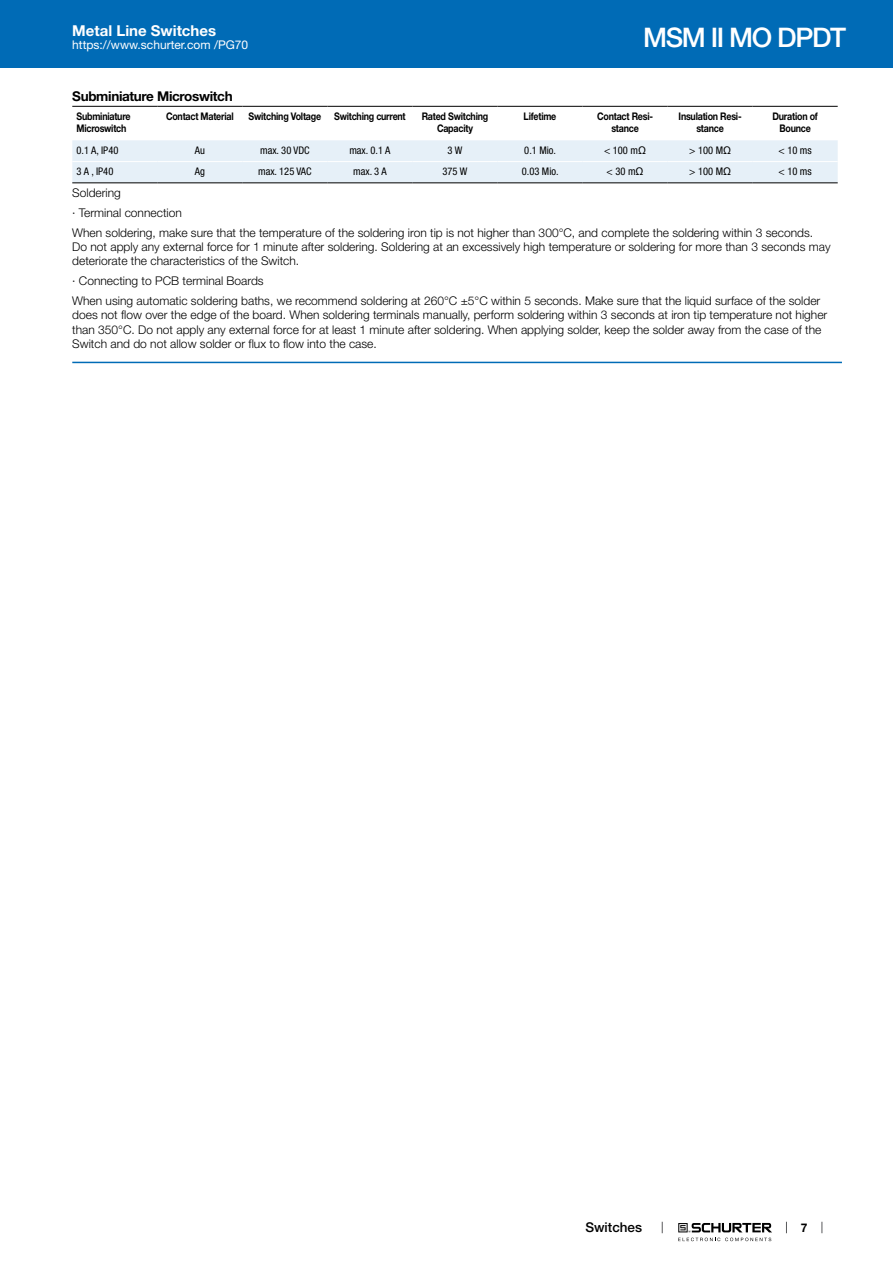
<style>
.page{position:relative;width:893px;height:1263px;background:#fff}
.page>*{position:absolute;margin:0;border:0;box-sizing:border-box;transform-origin:0 0}
.t1{font:500 27px "Helvetica Neue LT";letter-spacing:-.05em;color:#fff}
.t2{font:700 15px "Helvetica Neue LT";color:#fff}
.t3{font:700 13.5px "Helvetica Neue LT";letter-spacing:-.025em;color:#000}
.t4{font:500 13.5px "Helvetica Neue LT";color:#000}
.t5{font:300 12px/19.6px "Helvetica Neue LT";color:#000}
.t6{font:12px "Helvetica Neue LT";color:#fff}
.t7{font:700 12px "Helvetica Neue LT";color:#000}
.t8{font:700 10.5px/12.6px "Helvetica Neue LT";letter-spacing:-.025em;color:#000;text-align:center;scale:.85 1}
.t9{font:condensed 10.5px "Helvetica Neue LT";color:#000}
.s1{font-family:"Arial Unicode MS";font-stretch:normal}
</style>
<div class="page">
<svg style="left:678px;top:1223px;width:94px;height:18px"></svg>
<div style="left:0;top:0;width:893px;height:68px;background:#006bb6"></div>
<div style="left:72px;top:140px;width:766px;height:42px;background:#e6f0f8"></div>
<hr style="left:72px;top:106px;width:85px;height:1px;background:#000">
<hr style="left:157px;top:106px;width:85px;height:1px;background:#000">
<hr style="left:242px;top:106px;width:85px;height:1px;background:#000">
<hr style="left:327px;top:106px;width:85px;height:1px;background:#000">
<hr style="left:412px;top:106px;width:85px;height:1px;background:#000">
<hr style="left:497px;top:106px;width:86px;height:1px;background:#000">
<hr style="left:583px;top:106px;width:85px;height:1px;background:#000">
<hr style="left:668px;top:106px;width:85px;height:1px;background:#000">
<hr style="left:753px;top:106px;width:85px;height:1px;background:#000">
<hr style="left:72px;top:161px;width:85px;height:1px;background:#fff">
<hr style="left:157px;top:161px;width:85px;height:1px;background:#fff">
<hr style="left:242px;top:161px;width:85px;height:1px;background:#fff">
<hr style="left:327px;top:161px;width:85px;height:1px;background:#fff">
<hr style="left:412px;top:161px;width:85px;height:1px;background:#fff">
<hr style="left:497px;top:161px;width:86px;height:1px;background:#fff">
<hr style="left:583px;top:161px;width:85px;height:1px;background:#fff">
<hr style="left:668px;top:161px;width:85px;height:1px;background:#fff">
<hr style="left:753px;top:161px;width:85px;height:1px;background:#fff">
<hr style="left:72px;top:182px;width:85px;height:1px;background:#000">
<hr style="left:157px;top:182px;width:85px;height:1px;background:#000">
<hr style="left:242px;top:182px;width:85px;height:1px;background:#000">
<hr style="left:327px;top:182px;width:85px;height:1px;background:#000">
<hr style="left:412px;top:182px;width:85px;height:1px;background:#000">
<hr style="left:497px;top:182px;width:86px;height:1px;background:#000">
<hr style="left:583px;top:182px;width:85px;height:1px;background:#000">
<hr style="left:668px;top:182px;width:85px;height:1px;background:#000">
<hr style="left:753px;top:182px;width:85px;height:1px;background:#000">
<hr style="left:72px;top:362px;width:770px;height:1px;background:#006bb6">
<p class="t2" style="left:72px;top:21px;width:145px">Metal Line Switches</p>
<p class="t6" style="left:72px;top:38px;width:178px">https://www.schurter.com /PG70</p>
<h1 class="t1" style="left:643px;top:21px;width:205px">MSM II MO DPDT</h1>
<p class="t3" style="left:72px;top:88px;width:162px">Subminiature Microswitch</p>
<p class="t8" style="left:77px;top:109px;width:65px;text-align:left">Subminiature<br>Microswitch</p>
<p class="t8" style="left:166px;top:109px;width:81px">Contact Material</p>
<p class="t8" style="left:249px;top:109px;width:186px">Switching Voltage Switching current</p>
<p class="t8" style="left:422px;top:109px;width:80px">Rated Switching<br>Capacity</p>
<p class="t8" style="left:524px;top:109px;width:40px">Lifetime</p>
<p class="t8" style="left:597px;top:109px;width:67px">Contact Resi&shy;stance</p>
<p class="t8" style="left:679px;top:109px;width:76px">Insulation Resi&shy;stance</p>
<p class="t8" style="left:772px;top:109px;width:55px">Duration of<br>Bounce</p>
<p class="t9" style="left:77px;top:144px;width:43px">0.1 A, IP40</p>
<p class="t9" style="left:195px;top:144px;width:12px">Au</p>
<p class="t9" style="left:260px;top:144px;width:51px">max. 30 VDC</p>
<p class="t9" style="left:349px;top:144px;width:43px">max. 0.1 A</p>
<p class="t9" style="left:448px;top:144px;width:16px">3 W</p>
<p class="t9" style="left:524px;top:144px;width:33px">0.1 Mio.</p>
<p class="t9" style="left:604px;top:144px;width:43px">&lt; 100 m<span class="s1">Ω</span></p>
<p class="t9" style="left:689px;top:144px;width:43px">&gt; 100 M<span class="s1">Ω</span></p>
<p class="t9" style="left:778px;top:144px;width:35px">&lt; 10 ms</p>
<p class="t9" style="left:77px;top:165px;width:38px">3 A , IP40</p>
<p class="t9" style="left:195px;top:165px;width:12px">Ag</p>
<p class="t9" style="left:258px;top:165px;width:55px">max. 125 VAC</p>
<p class="t9" style="left:353px;top:165px;width:35px">max. 3 A</p>
<p class="t9" style="left:443px;top:165px;width:26px">375 W</p>
<p class="t9" style="left:522px;top:165px;width:38px">0.03 Mio.</p>
<p class="t9" style="left:607px;top:165px;width:38px">&lt; 30 m<span class="s1">Ω</span></p>
<p class="t9" style="left:689px;top:165px;width:43px">&gt; 100 M<span class="s1">Ω</span></p>
<p class="t9" style="left:778px;top:165px;width:35px">&lt; 10 ms</p>
<p class="t5" style="left:72px;top:183px;width:742px">Soldering<br>· Terminal connection<br>When soldering, make sure that the temperature of the soldering iron tip is not higher than 300°C, and complete the soldering within 3 seconds.</p>
<p class="t5" style="left:72px;top:239px;width:760px;line-height:14.4px">Do not apply any external force for 1 minute after soldering. Soldering at an excessively high temperature or soldering for more than 3 seconds may deteriorate the characteristics of the Switch.</p>
<p class="t5" style="left:72px;top:271px;width:750px">· Connecting to PCB terminal Boards<br>When using automatic soldering baths, we recommend soldering at 260°C ±5°C within 5 seconds. Make sure that the liquid surface of the solder</p>
<p class="t5" style="left:72px;top:307px;width:757px;line-height:14.4px">does not flow over the edge of the board. When soldering terminals manually, perform soldering within 3 seconds at iron tip temperature not higher than 350°C. Do not apply any external force for at least 1 minute after soldering. When applying solder, keep the solder away from the case of the<br>Switch and do not allow solder or flux to flow into the case.</p>
<p class="t4" style="left:585px;top:1219px;width:58px">Switches</p>
<p class="t7" style="left:801px;top:1220px;width:8px">7</p>
</div>
